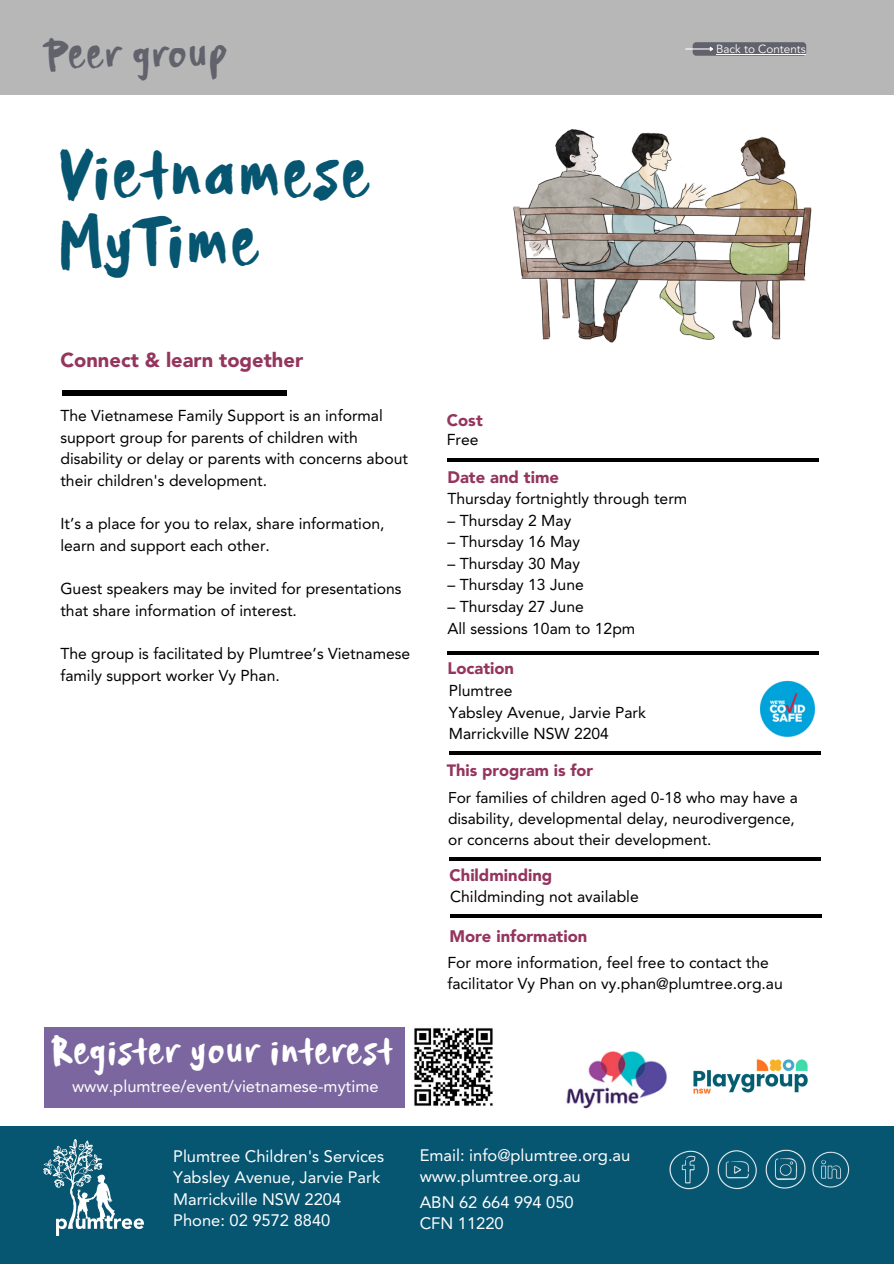
<style>
.page{position:relative;width:894px;height:1264px;background:#fff}
.page>*{position:absolute;margin:0;border:0;box-sizing:border-box;transform-origin:0 0}
.t1{font:48.9px/68.1px "Ashleigh Steel";color:#065571}
.t2{font:29.7px "Ashleigh Steel";color:#62626c}
.t3{font:27px "Ashleigh Steel";color:#fff}
.t4{font:900 20.1px "Avenir LT Std";color:#94355e}
.t5{font:900 16.65px "Avenir LT Std";color:#94355e}
.t6{font:16.5px/21.3px "Avenir LT Std";color:#fff}
.t7{font:900 16.35px "Avenir LT Std";color:#94355e}
.t8{font:15.75px/21.6px "Avenir LT Std";color:#000}
.t9{font:15.45px/21.3px "Avenir LT Std";color:#000}
.t10{font:11.7px "Avenir LT Std";color:#fff}
</style>
<div class="page">
<div style="left:63px;top:390px;width:224px;height:5px;background:#000"></div>
<hr style="left:447px;top:458px;width:371px;height:3px;background:#000">
<div style="left:0;top:1126px;width:893px;height:137px;background:#065571"></div>
<img style="left:513px;top:129px;width:299px;height:214px">
<hr style="left:447px;top:651px;width:371px;height:3px;background:#000">
<hr style="left:449px;top:857px;width:371px;height:3px;background:#000">
<hr style="left:450px;top:914px;width:371px;height:3px;background:#000">
<img style="left:759px;top:680px;width:56px;height:57px">
<div style="left:0;top:0;width:893px;height:95px;background:#b7b7b7"></div>
<img style="left:566px;top:1051px;width:101px;height:58px">
<hr style="left:685px;top:48px;width:24px;height:2px;background:#fff">
<svg style="left:692px;top:42px;width:114px;height:14px;background:#71717a"></svg>
<img style="left:693px;top:1059px;width:115px;height:35px">
<img style="left:43px;top:1139px;width:101px;height:96px">
<img style="left:669px;top:1150px;width:40px;height:40px">
<img style="left:717px;top:1150px;width:40px;height:40px">
<img style="left:765px;top:1149px;width:41px;height:40px">
<img style="left:812px;top:1151px;width:38px;height:37px">
<hr style="left:449px;top:751px;width:371px;height:3px;background:#000">
<div style="left:45px;top:1027px;width:361px;height:80px;background:#7b66a0"></div>
<img style="left:414px;top:1028px;width:79px;height:78px">
<p class="t2" style="left:45px;top:38px;width:184px">Peer group</p>
<p class="t1" style="left:59px;top:143px;width:314px">Vietnamese<br>MyTime</p>
<h5 class="t10" style="left:716px;top:44px;width:91px">Back to Contents</h5>
<h5 class="t4" style="left:60px;top:351px;width:244px">Connect &amp; learn together</h5>
<h5 class="t8" style="left:60px;top:406px;width:349px">The Vietnamese Family Support is an informal support group for parents of children with disability or delay or parents with concerns about their children's development.</h5>
<h2 class="t8" style="left:60px;top:514px;width:325px">It’s a place for you to relax, share information, learn and support each other.</h2>
<h5 class="t8" style="left:60px;top:579px;width:342px">Guest speakers may be invited for presentations that share information of interest.</h5>
<p class="t8" style="left:60px;top:644px;width:351px">The group is facilitated by Plumtree’s Vietnamese family support worker Vy Phan.</p>
<h5 class="t3" style="left:52px;top:1037px;width:343px">Register your interest</h5>
<h4 class="t6" style="left:72px;top:1077px;width:308px">www.plumtree/event/vietnamese-mytime</h4>
<p class="t5" style="left:446px;top:413px;width:37px">Cost</p>
<h2 class="t8" style="left:446px;top:430px;width:33px">Free</h2>
<p class="t5" style="left:447px;top:470px;width:113px">Date and time</p>
<h5 class="t8" style="left:447px;top:489px;width:241px">Thursday fortnightly through term</h5>
<h5 class="t8" style="left:447px;top:511px;width:125px">– Thursday 2 May</h5>
<h5 class="t8" style="left:447px;top:532px;width:134px">– Thursday 16 May</h5>
<h5 class="t8" style="left:447px;top:554px;width:134px">– Thursday 30 May</h5>
<h5 class="t8" style="left:447px;top:575px;width:138px">– Thursday 13 June</h5>
<h5 class="t8" style="left:447px;top:597px;width:189px">– Thursday 27 June<br>All sessions 10am to 12pm</h5>
<h5 class="t5" style="left:447px;top:661px;width:68px">Location</h5>
<p class="t8" style="left:448px;top:681px;width:199px">Plumtree<br>Yabsley Avenue, Jarvie Park<br>Marrickville NSW 2204</p>
<p class="t7" style="left:446px;top:763px;width:148px">This program is for</p>
<p class="t9" style="left:448px;top:788px;width:351px">For families of children aged 0-18 who may have a disability, developmental delay, neurodivergence, or concerns about their development.</p>
<h5 class="t5" style="left:449px;top:868px;width:104px">Childminding</h5>
<h1 class="t8" style="left:450px;top:887px;width:190px">Childminding not available</h1>
<h5 class="t5" style="left:449px;top:929px;width:139px">More information</h5>
<h5 class="t8" style="left:447px;top:953px;width:337px">For more information, feel free to contact the facilitator Vy Phan on vy.phan@plumtree.org.au</h5>
<p class="t6" style="left:173px;top:1146px;width:212px">Plumtree Children's Services<br>Yabsley Avenue, Jarvie Park<br>Marrickville NSW 2204<br>Phone: 02 9572 8840</p>
<h5 class="t6" style="left:419px;top:1146px;width:212px">Email: info@plumtree.org.au www.plumtree.org.au</h5>
<h5 class="t6" style="left:419px;top:1192px;width:156px">ABN 62 664 994 050<br>CFN 11220</h5>
</div>
